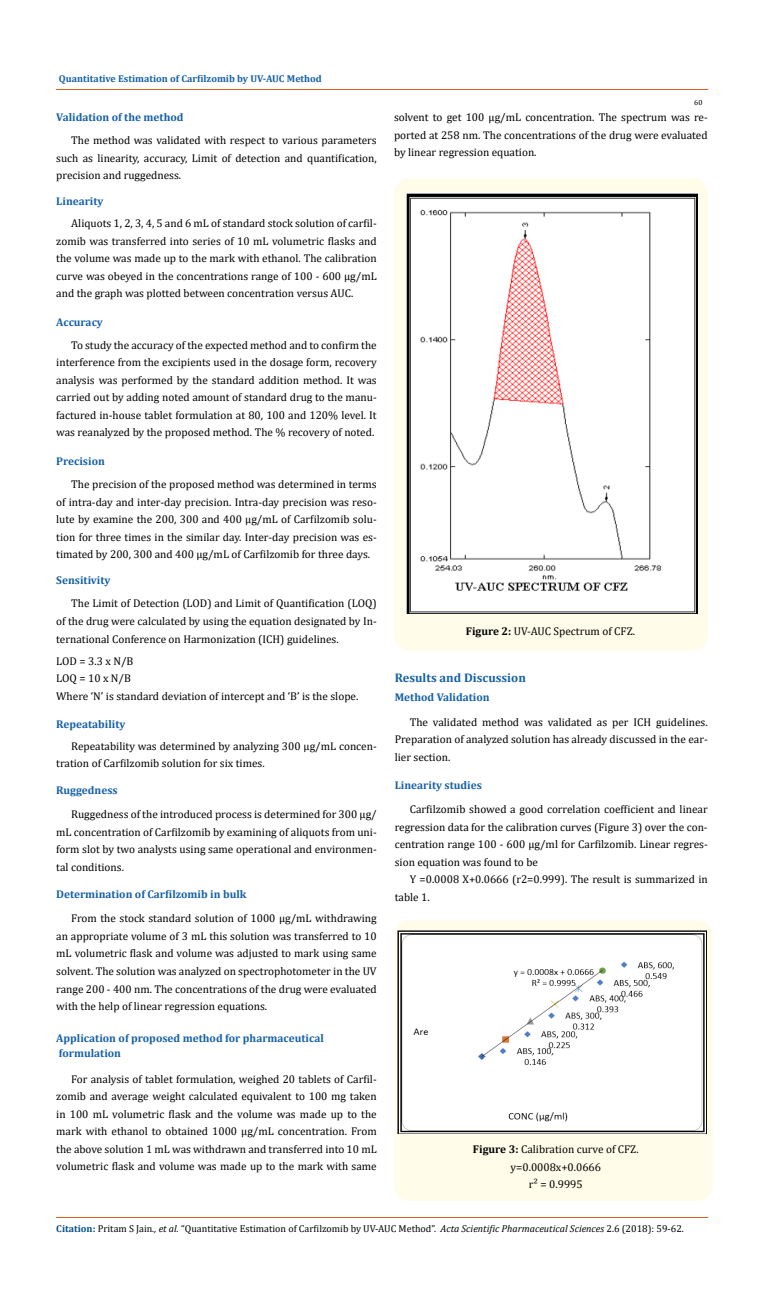
<style>
.page{position:relative;width:764px;height:1307px;background:#fff}
.page>*{position:absolute;margin:0;border:0;box-sizing:border-box;transform-origin:0 0}
.t1{font:700 12.5px "Cambria";color:#1560a6}
.t2{font:11.25px/17.5px "Cambria";color:#000;text-align:justify}
.t3{font:700 11.25px/15px "Cambria";color:#1560a6}
.t4{font:10px "Cambria";color:#000}
.t5{font:700 10px "Cambria";color:#1560a6}
.t6{font:7.5px "Cambria";color:#000}
.s1{font-weight:700}
.s2{font-weight:700;color:#035089}
.s3{font-style:italic}
</style>
<div class="page">
<hr style="left:56px;top:90px;width:652px;height:1px;background:#e05d1a">
<hr style="left:56px;top:1217px;width:652px;height:1px;background:#e05d1a">
<div style="left:394px;top:178px;width:314px;height:472px;background:#fffde9;border-radius:15px"></div>
<img style="left:406px;top:192px;width:292px;height:421px">
<div style="left:394px;top:920px;width:319px;height:280px;background:#fffde9;border-radius:15px"></div>
<img style="left:398px;top:930px;width:309px;height:203px">
<p class="t5" style="left:59px;top:72px;width:264px">Quantitative Estimation of Carfilzomib by UV-AUC Method</p>
<p class="t3" style="left:56px;top:109px;width:129px">Validation of the method</p>
<p class="t2" style="left:56px;top:131px;width:322px;text-indent:15px">The method was validated with respect to various parameters such as linearity, accuracy, Limit of detection and quantification, precision and ruggedness.</p>
<p class="t3" style="left:56px;top:194px;width:49px">Linearity</p>
<p class="t2" style="left:56px;top:214px;width:322px;text-indent:15px">Aliquots 1, 2, 3, 4, 5 and 6 mL of standard stock solution of carfil&shy;zomib was transferred into series of 10 mL volumetric flasks and the volume was made up to the mark with ethanol. The calibration curve was obeyed in the concentrations range of 100 - 600 µg/mL and the graph was plotted between concentration versus AUC.</p>
<p class="t3" style="left:56px;top:314px;width:48px">Accuracy</p>
<p class="t2" style="left:56px;top:336px;width:322px;text-indent:15px">To study the accuracy of the expected method and to confirm the interference from the excipients used in the dosage form, recovery analysis was performed by the standard addition method. It was carried out by adding noted amount of standard drug to the manu&shy;factured in-house tablet formulation at 80, 100 and 120% level. It was reanalyzed by the proposed method. The % recovery of noted.</p>
<p class="t3" style="left:56px;top:453px;width:50px">Precision</p>
<p class="t2" style="left:56px;top:475px;width:322px;text-indent:15px">The precision of the proposed method was determined in terms of intra-day and inter-day precision. Intra-day precision was reso&shy;lute by examine the 200, 300 and 400 µg/mL of Carfilzomib solu&shy;tion for three times in the similar day. Inter-day precision was es&shy;timated by 200, 300 and 400 µg/mL of Carfilzomib for three days.</p>
<p class="t3" style="left:56px;top:572px;width:56px">Sensitivity</p>
<p class="t2" style="left:56px;top:595px;width:322px;text-indent:15px">The Limit of Detection (LOD) and Limit of Quantification (LOQ) of the drug were calculated by using the equation designated by In&shy;ternational Conference on Harmonization (ICH) guidelines.</p>
<p class="t2" style="left:56px;top:652px;width:304px;text-align:left">LOD = 3.3 x N/B<br>LOQ = 10 x N/B<br>Where ‘N’ is standard deviation of intercept and ‘B’ is the slope.</p>
<p class="t3" style="left:56px;top:716px;width:71px">Repeatability</p>
<p class="t2" style="left:56px;top:736px;width:322px;text-indent:15px">Repeatability was determined by analyzing 300 µg/mL concen&shy;tration of Carfilzomib solution for six times.</p>
<p class="t3" style="left:56px;top:782px;width:63px">Ruggedness</p>
<p class="t2" style="left:56px;top:805px;width:322px;text-indent:15px">Ruggedness of the introduced process is determined for 300 µg/ mL concentration of Carfilzomib by examining of aliquots from uni&shy;form slot by two analysts using same operational and environmen&shy;tal conditions.</p>
<p class="t3" style="left:56px;top:886px;width:192px">Determination of Carfilzomib in bulk</p>
<p class="t2" style="left:56px;top:909px;width:322px;text-indent:15px">From the stock standard solution of 1000 µg/mL withdrawing an appropriate volume of 3 mL this solution was transferred to 10 mL volumetric flask and volume was adjusted to mark using same solvent. The solution was analyzed on spectrophotometer in the UV range 200 - 400 nm. The concentrations of the drug were evaluated with the help of linear regression equations.</p>
<p class="t3" style="left:56px;top:1029px;width:269px">Application of proposed method for pharmaceutical formulation</p>
<p class="t2" style="left:56px;top:1069px;width:322px;text-indent:15px">For analysis of tablet formulation, weighed 20 tablets of Carfil&shy;zomib and average weight calculated equivalent to 100 mg taken in 100 mL volumetric flask and the volume was made up to the mark with ethanol to obtained 1000 μg/mL concentration. From the above solution 1 mL was withdrawn and transferred into 10 mL volumetric flask and volume was made up to the mark with same</p>
<p class="t6" style="left:694px;top:98px;width:10px">60</p>
<p class="t2" style="left:394px;top:109px;width:315px">solvent to get 100 μg/mL concentration. The spectrum was re&shy;ported at 258 nm. The concentrations of the drug were evaluated by linear regression equation.</p>
<p class="t2" style="left:466px;top:622px;width:171px"><span class="s1">Figure 2:</span> UV-AUC Spectrum of CFZ.</p>
<p class="t1" style="left:395px;top:669px;width:133px">Results and Discussion</p>
<p class="t3" style="left:395px;top:689px;width:96px">Method Validation</p>
<p class="t2" style="left:395px;top:713px;width:314px;text-indent:15px">The validated method was validated as per ICH guidelines.<br>Preparation of analyzed solution has already discussed in the ear&shy;lier section.</p>
<p class="t3" style="left:395px;top:777px;width:89px">Linearity studies</p>
<p class="t2" style="left:395px;top:800px;width:314px;text-indent:15px">Carfilzomib showed a good correlation coefficient and linear regression data for the calibration curves (Figure 3) over the con&shy;centration range 100 - 600 µg/ml for Carfilzomib. Linear regres&shy;sion equation was found to be</p>
<p class="t2" style="left:395px;top:870px;width:314px;text-indent:15px">Y =0.0008 X+0.0666 (r2=0.999). The result is summarized in table 1.</p>
<p class="t2" style="left:473px;top:1140px;width:167px;text-align:center"><span class="s1">Figure 3:</span> Calibration curve of CFZ. y=0.0008x+0.0666<br>r² = 0.9995</p>
<p class="t4" style="left:56px;top:1222px;width:629px"><span class="s2">Citation:</span> Pritam S Jain<span class="s3">., et al.</span> “Quantitative Estimation of Carfilzomib by UV-AUC Method”. <span class="s3">Acta Scientific Pharmaceutical Sciences</span> 2.6 (2018): 59-62.</p>
</div>
